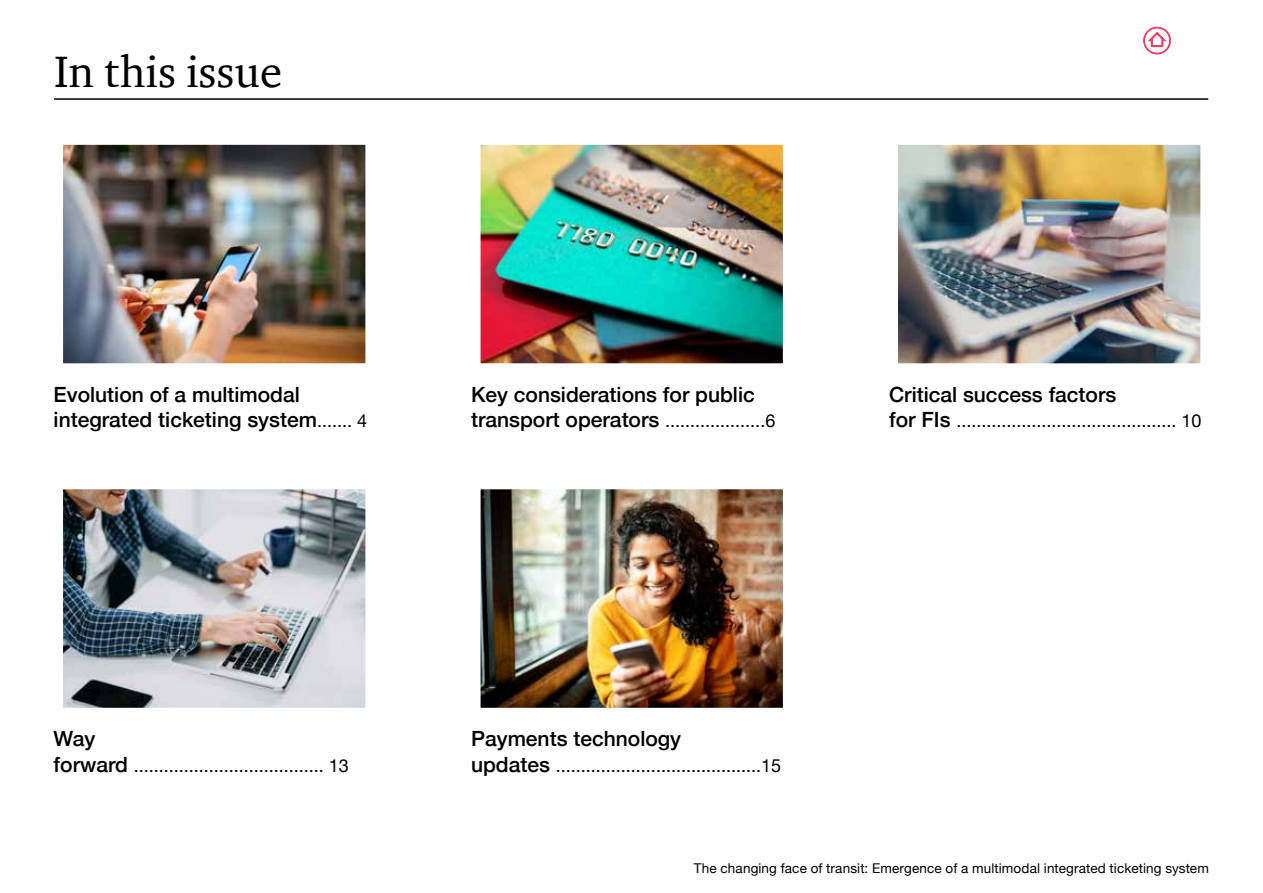
<style>
.page{position:relative;width:1263px;height:893px;background:#fff}
.page>*{position:absolute;margin:0;border:0;box-sizing:border-box;transform-origin:0 0}
.t1{font:45px "ITC Charter Com";color:#000}
.t2{font:500 21px/25.2px "Helvetica Neue";color:#000}
.t3{font:18px "Helvetica Neue";color:#000}
.t4{font:13.5px "Helvetica Neue";letter-spacing:.01em;color:#000}
.s1{font-weight:400;font-size:18px}
.s2{font-weight:500;font-size:21px}
</style>
<div class="page">
<svg style="left:1148px;top:32px;width:18px;height:15px"></svg>
<div style="left:1143px;top:27px;width:28px;height:27px;border:2px solid #ef4062;border-radius:50%"></div>
<img style="left:64px;top:146px;width:300px;height:216px">
<div style="left:54px;top:136px;width:320px;height:236px;border:9px solid #fff"></div>
<img style="left:64px;top:490px;width:300px;height:217px">
<div style="left:54px;top:480px;width:320px;height:237px;border:9px solid #fff"></div>
<img style="left:481px;top:146px;width:301px;height:216px">
<div style="left:471px;top:136px;width:321px;height:236px;border:9px solid #fff"></div>
<img style="left:899px;top:146px;width:300px;height:216px">
<div style="left:889px;top:136px;width:320px;height:236px;border:9px solid #fff"></div>
<hr style="left:54px;top:98px;width:1154px;height:2px;background:#000">
<img style="left:481px;top:490px;width:301px;height:217px">
<h1 class="t1" style="left:54px;top:44px;width:230px">In this issue</h1>
<p class="t2" style="left:54px;top:380px;width:315px">Evolution of a multimodal integrated ticketing system<span class="s1">....... 4</span></p>
<p class="t2" style="left:471px;top:380px;width:285px">Key considerations for public</p>
<p class="t3" style="left:471px;top:408px;width:306px"><span class="s2">transport operators</span> ....................6</p>
<p class="t2" style="left:889px;top:380px;width:229px">Critical success factors</p>
<p class="t3" style="left:889px;top:408px;width:314px"><span class="s2">for FIs</span> ............................................ 10</p>
<p class="t2" style="left:54px;top:725px;width:43px">Way</p>
<p class="t3" style="left:54px;top:752px;width:297px"><span class="s2">forward</span> ...................................... 13</p>
<p class="t2" style="left:471px;top:725px;width:212px">Payments technology</p>
<p class="t3" style="left:471px;top:752px;width:311px"><span class="s2">updates</span> .........................................15</p>
<p class="t4" style="left:694px;top:858px;width:517px">The changing face of transit: Emergence of a multimodal integrated ticketing system</p>
</div>
